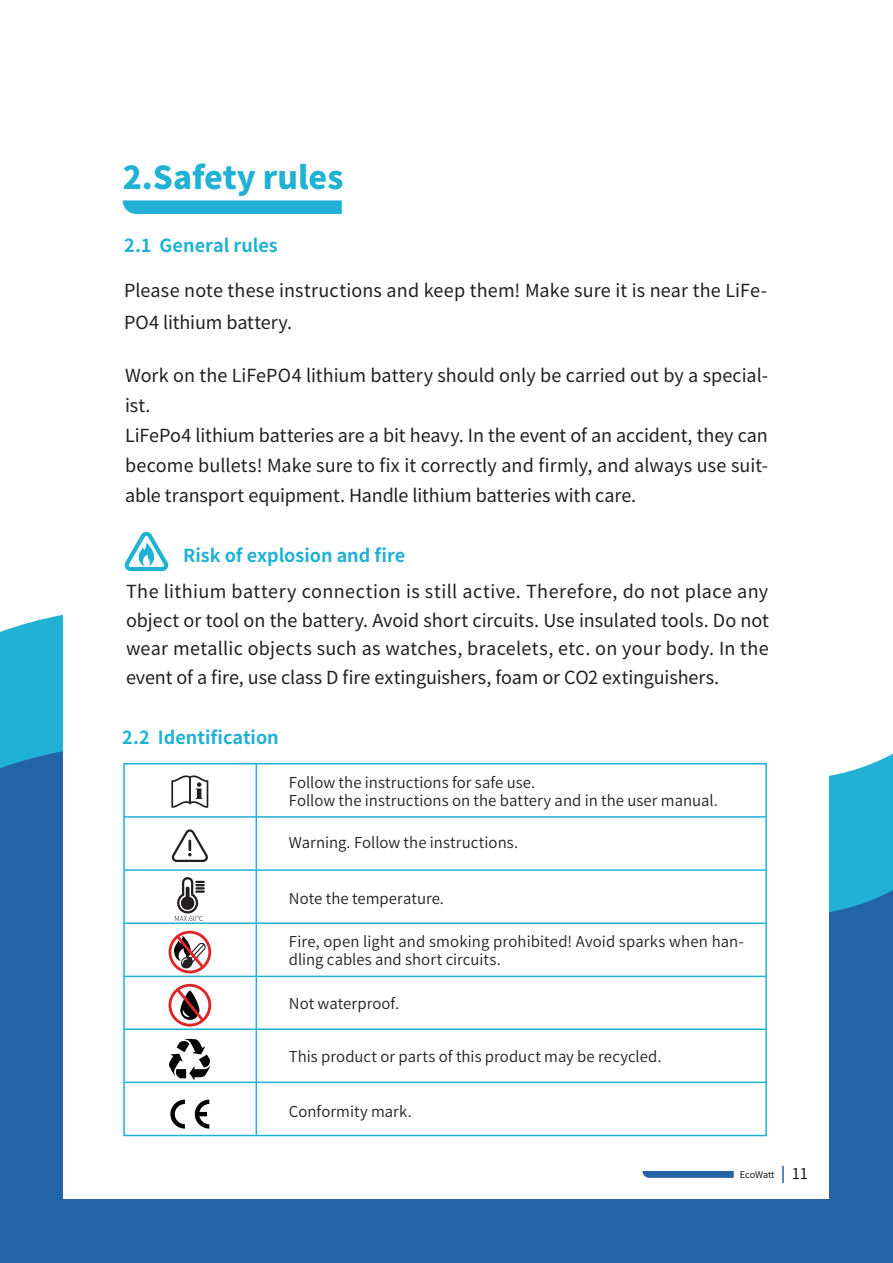
<style>
.page{position:relative;width:893px;height:1263px;background:#fff}
.page>*{position:absolute;margin:0;border:0;box-sizing:border-box;transform-origin:0 0}
.t1{font:800 31.5px "Source Han Sans CN";color:#20b1d5}
.t2{font:18px/30px "Source Han Sans CN";color:#231f20}
.t3{font:700 18px "Source Han Sans CN";color:#20b1d5}
.t4{font:15px/18px "Source Han Sans CN";letter-spacing:.005em;color:#231f20}
.t5{font:9.15px "Source Han Sans CN";letter-spacing:-.015em;color:#030303}
.s1{font-size:15px}
</style>
<div class="page">
<svg style="left:0;top:649px;width:893px;height:614px;background:#3177b1"></svg>
<div style="left:64px;top:64px;width:765px;height:1135px;background:#fff"></div>
<svg style="left:642px;top:1171px;width:92px;height:7px"></svg>
<svg style="left:782px;top:1166px;width:2px;height:17px"></svg>
<svg style="left:123px;top:200px;width:219px;height:14px;background:#2ab4d6"></svg>
<svg style="left:124px;top:532px;width:44px;height:39px"></svg>
<hr style="left:124px;top:869px;width:641px;height:2px;background:#20b1d5">
<hr style="left:124px;top:816px;width:641px;height:2px;background:#20b1d5">
<hr style="left:124px;top:922px;width:641px;height:2px;background:#20b1d5">
<div style="left:123px;top:763px;width:644px;height:373px;border:2px solid #20b1d5"></div>
<hr style="left:256px;top:764px;width:1px;height:371px;background:#20b1d5">
<hr style="left:125px;top:1081px;width:641px;height:2px;background:#20b1d5">
<hr style="left:125px;top:1028px;width:641px;height:2px;background:#20b1d5">
<hr style="left:125px;top:976px;width:641px;height:1px;background:#20b1d5">
<svg style="left:171px;top:775px;width:37px;height:33px"></svg>
<svg style="left:172px;top:829px;width:36px;height:33px"></svg>
<svg style="left:175px;top:877px;width:30px;height:44px"></svg>
<svg style="left:169px;top:931px;width:42px;height:42px"></svg>
<svg style="left:169px;top:984px;width:42px;height:42px"></svg>
<svg style="left:169px;top:1039px;width:42px;height:41px"></svg>
<svg style="left:195px;top:1099px;width:14px;height:29px"></svg>
<svg style="left:170px;top:1099px;width:15px;height:29px"></svg>
<h1 class="t1" style="left:123px;top:160px;width:222px">2.Safety rules</h1>
<p class="t3" style="left:124px;top:236px;width:155px">2.1 General rules</p>
<p class="t2" style="left:124px;top:275px;width:644px;line-height:31.5px">Please note these instructions and keep them! Make sure it is near the LiFe-<br>PO4 lithium battery.</p>
<p class="t2" style="left:125px;top:360px;width:644px">Work on the LiFePO4 lithium battery should only be carried out by a special&shy;ist.<br>LiFePo4 lithium batteries are a bit heavy. In the event of an accident, they can become bullets! Make sure to fix it correctly and firmly, and always use suit&shy;able transport equipment. Handle lithium batteries with care.</p>
<p class="t3" style="left:183px;top:545px;width:224px">Risk of explosion and fire</p>
<p class="t2" style="left:126px;top:577px;width:645px;line-height:28.5px;text-align:justify">The lithium battery connection is still active. Therefore, do not place any object or tool on the battery. Avoid short circuits. Use insulated tools. Do not wear metallic objects such as watches, bracelets, etc. on your body. In the event of a fire, use class D fire extinguishers, foam or CO2 extinguishers.</p>
<p class="t3" style="left:122px;top:728px;width:158px">2.2 Identification</p>
<p class="t4" style="left:289px;top:774px;width:430px">Follow the instructions for safe use.<br>Follow the instructions on the battery and in the user manual.</p>
<p class="t4" style="left:289px;top:834px;width:231px">Warning. Follow the instructions.</p>
<p class="t4" style="left:289px;top:890px;width:157px">Note the temperature.</p>
<p class="t4" style="left:289px;top:932px;width:457px">Fire, open light and smoking prohibited! Avoid sparks when han&shy;dling cables and short circuits.</p>
<p class="t4" style="left:289px;top:995px;width:112px">Not waterproof.</p>
<p class="t4" style="left:289px;top:1048px;width:374px">This product or parts of this product may be recycled.</p>
<p class="t4" style="left:289px;top:1103px;width:124px">Conformity mark.</p>
<p class="t5" style="left:740px;top:1169px;width:70px">EcoWatt <span class="s1">11</span></p>
</div>
